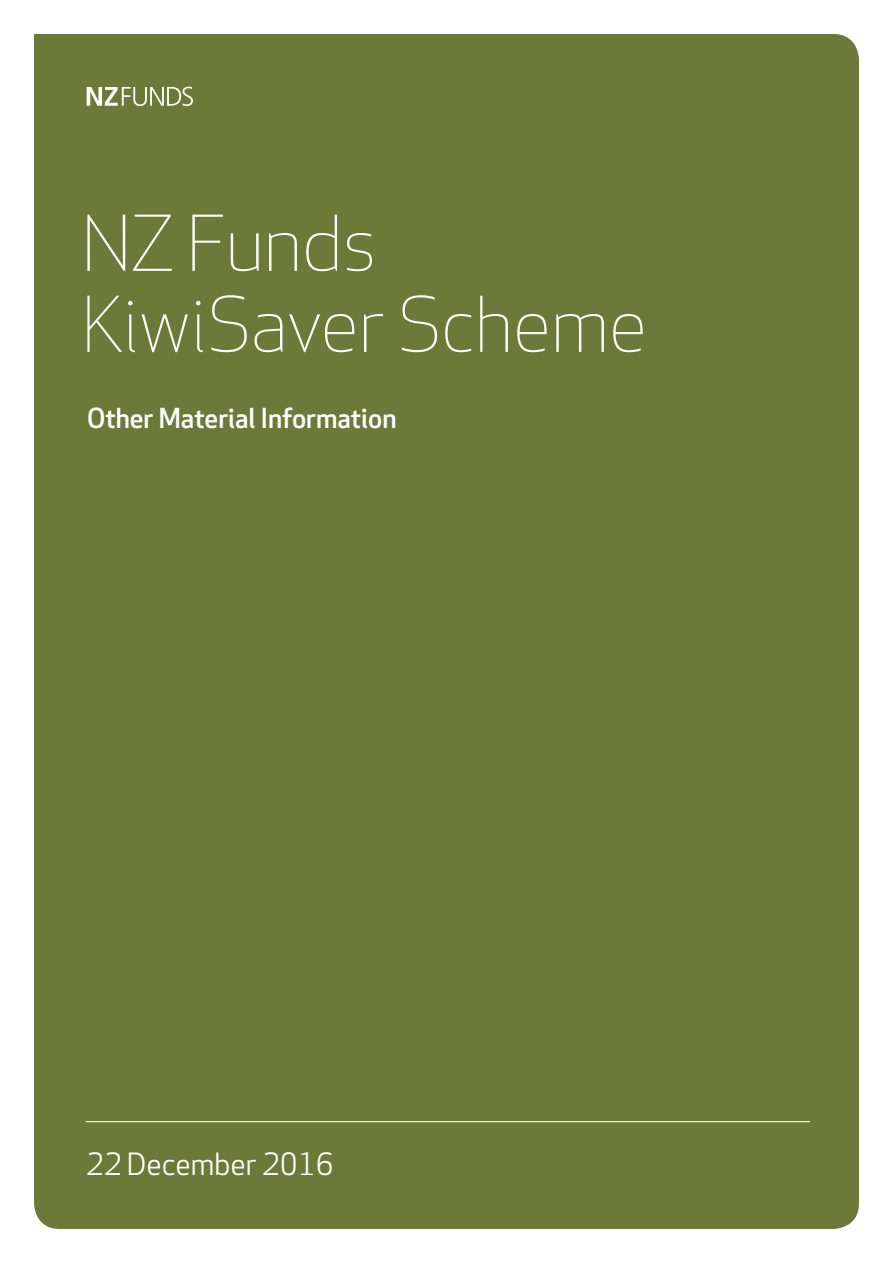
<style>
.page{position:relative;width:893px;height:1263px;background:#fff}
.page>*{position:absolute;margin:0;border:0;box-sizing:border-box;transform-origin:0 0}
.t1{font:300 75px/81px "Apex New";color:#fff}
.t2{font:30px "Apex New";color:#fff}
.t3{font:500 27px "Apex New";color:#fff}
</style>
<div class="page">
<div style="left:34px;top:34px;width:825px;height:1195px;background:#6d7939"></div>
<hr style="left:86px;top:1121px;width:724px;height:1px;background:#fff">
<svg style="left:87px;top:87px;width:106px;height:19px"></svg>
<h1 class="t1" style="left:82px;top:204px;width:566px">NZ Funds<br>KiwiSaver Scheme</h1>
<p class="t3" style="left:87px;top:400px;width:311px">Other Material Information</p>
<p class="t2" style="left:86px;top:1145px;width:250px">22 December 2016</p>
</div>
